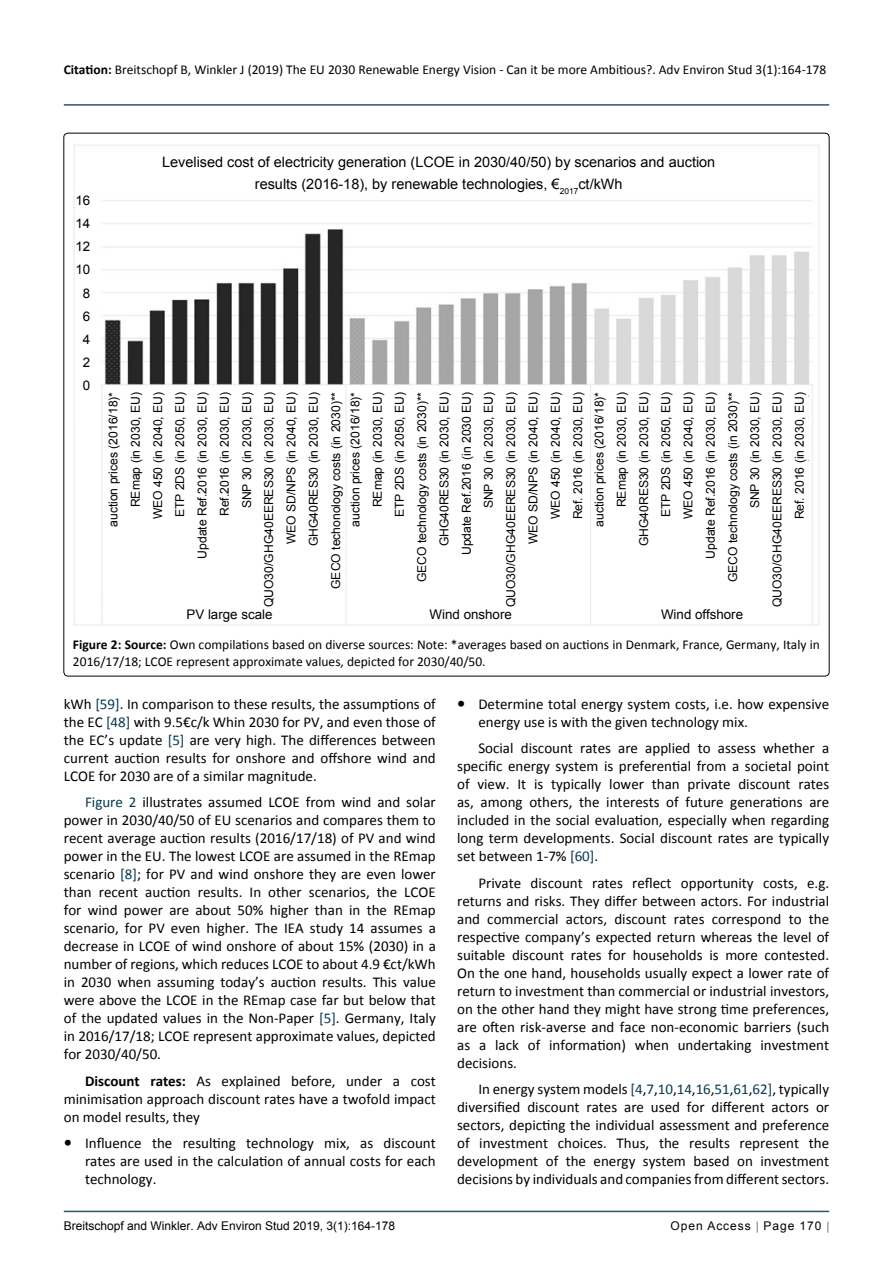
<style>
.page{position:relative;width:893px;height:1263px;background:#fff}
.page>*{position:absolute;margin:0;border:0;box-sizing:border-box;transform-origin:0 0}
.t1{font:15px/18px "Calibri";color:#000;text-align:justify}
.t2{font:14.4px/22px "Arial";color:#000;text-align:center}
.t3{font:13.5px/16.2px "Calibri";color:#000}
.t4{font:13.2px/23.2px "Arial";color:#000;text-align:center}
.t5{font:12.3px/22.2px "Arial";color:#000;text-align:right}
.t6{font:12px "Arial";color:#000}
.t7{font:12px "Arial";letter-spacing:.08em;color:#000}
.s1{font-weight:700}
.s2{color:#073950}
.s3{font-weight:700;font-size:16.5px}
</style>
<div class="page">
<hr style="left:64px;top:1211px;width:765px;height:1px;background:#073950">
<hr style="left:64px;top:104px;width:765px;height:2px;background:#073950">
<img style="left:73px;top:144px;width:747px;height:482px">
<div style="left:592px;top:388px;width:215px;height:235px;background:#fff"></div>
<div style="left:348px;top:388px;width:239px;height:235px;background:#fff"></div>
<div style="left:104px;top:388px;width:239px;height:236px;background:#fff"></div>
<div style="left:76px;top:189px;width:21px;height:233px;background:#fff"></div>
<div style="left:155px;top:149px;width:588px;height:48px;background:#fff"></div>
<p class="t3" style="left:64px;top:61px;width:764px"><span class="s1">Citation:</span> Breitschopf B, Winkler J (2019) The EU 2030 Renewable Energy Vision - Can it be more Ambitious?. Adv Environ Stud 3(1):164-178</p>
<p class="t4" style="left:75px;top:189px;width:16px">16<br>14<br>12<br>10<br>8<br>6<br>4<br>2<br>0</p>
<p class="t2" style="left:162px;top:151px;width:555px">Levelised cost of electricity generation (LCOE in 2030/40/50) by scenarios and auction results (2016-18), by renewable technologies, €<sub>2017</sub>ct/kWh</p>
<p class="t5" style="left:102px;top:607px;width:217px;rotate:-90deg">auction prices (2016/18)*<br>REmap (in 2030, EU)<br>WEO 450 (in 2040, EU)<br>ETP 2DS (in 2050, EU)<br>Update Ref.2016 (in 2030, EU)<br>Ref.2016 (in 2030, EU)<br>SNP 30 (in 2030, EU)<br>QUO30/GHG40EERES30 (in 2030, EU)<br>WEO SD/NPS (in 2040, EU)<br>GHG40RES30 (in 2030, EU)<br>GECO techonology costs (in 2030)**</p>
<p class="t5" style="left:344px;top:607px;width:217px;rotate:-90deg">auction prices (2016/18)*<br>REmap (in 2030, EU)<br>ETP 2DS (in 2050, EU)<br>GECO technology costs (in 2030)**<br>GHG40RES30 (in 2030, EU)<br>Update Ref.2016 (in 2030 EU)<br>SNP 30 (in 2030, EU)<br>QUO30/GHG40EERES30 (in 2030, EU)<br>WEO SD/NPS (in 2040, EU)<br>WEO 450 (in 2040, EU)<br>Ref. 2016 (in 2030, EU)<br>auction prices (2016/18)*<br>REmap (in 2030, EU)<br>GHG40RES30 (in 2030, EU)<br>ETP 2DS (in 2050, EU)<br>WEO 450 (in 2040, EU)<br>Update Ref.2016 (in 2030, EU)<br>GECO technology costs (in 2030)**<br>SNP 30 (in 2030, EU)<br>QUO30/GHG40EERES30 (in 2030, EU)<br>Ref. 2016 (in 2030, EU)</p>
<p class="t4" style="left:186px;top:603px;width:88px">PV large scale</p>
<p class="t4" style="left:430px;top:603px;width:84px">Wind onshore</p>
<p class="t4" style="left:661px;top:603px;width:84px">Wind offshore</p>
<p class="t3" style="left:73px;top:637px;width:748px"><span class="s1">Figure 2: Source:</span> Own compilations based on diverse sources: Note: *averages based on auctions in Denmark, France, Germany, Italy in<br>2016/17/18; LCOE represent approximate values, depicted for 2030/40/50.</p>
<p class="t1" style="left:64px;top:695px;width:374px">kWh <span class="s2">[59]</span>. In comparison to these results, the assumptions of the EC <span class="s2">[48]</span> with 9.5€c/k Whin 2030 for PV, and even those of the EC’s update <span class="s2">[5]</span> are very high. The differences between current auction results for onshore and offshore wind and LCOE for 2030 are of a similar magnitude.</p>
<p class="t1" style="left:64px;top:793px;width:374px;text-indent:21px"><span class="s2">Figure 2</span> illustrates assumed LCOE from wind and solar power in 2030/40/50 of EU scenarios and compares them to recent average auction results (2016/17/18) of PV and wind power in the EU. The lowest LCOE are assumed in the REmap scenario <span class="s2">[8]</span>; for PV and wind onshore they are even lower than recent auction results. In other scenarios, the LCOE for wind power are about 50% higher than in the REmap scenario, for PV even higher. The IEA study 14 assumes a decrease in LCOE of wind onshore of about 15% (2030) in a number of regions, which reduces LCOE to about 4.9 €ct/kWh in 2030 when assuming today’s auction results. This value were above the LCOE in the REmap case far but below that of the updated values in the Non-Paper <span class="s2">[5]</span>. Germany, Italy in 2016/17/18; LCOE represent approximate values, depicted for 2030/40/50.</p>
<p class="t1" style="left:64px;top:1072px;width:374px;text-indent:21px"><span class="s1">Discount rates:</span> As explained before, under a cost minimisation approach discount rates have a twofold impact on model results, they</p>
<p class="t1" style="left:85px;top:1134px;width:352px;text-indent:-21px"><span class="s3">•</span> Influence the resulting technology mix, as discount rates are used in the calculation of annual costs for each technology.</p>
<p class="t1" style="left:478px;top:695px;width:352px;text-indent:-21px"><span class="s3">•</span> Determine total energy system costs, i.e. how expensive energy use is with the given technology mix.</p>
<p class="t1" style="left:457px;top:739px;width:374px;text-indent:21px">Social discount rates are applied to assess whether a specific energy system is preferential from a societal point of view. It is typically lower than private discount rates as, among others, the interests of future generations are included in the social evaluation, especially when regarding long term developments. Social discount rates are typically set between 1-7% <span class="s2">[60]</span>.</p>
<p class="t1" style="left:457px;top:874px;width:374px;text-indent:21px">Private discount rates reflect opportunity costs, e.g. returns and risks. They differ between actors. For industrial and commercial actors, discount rates correspond to the respective company’s expected return whereas the level of suitable discount rates for households is more contested.<br>On the one hand, households usually expect a lower rate of return to investment than commercial or industrial investors, on the other hand they might have strong time preferences, are often risk-averse and face non-economic barriers (such as a lack of information) when undertaking investment decisions.</p>
<p class="t1" style="left:457px;top:1080px;width:374px;text-indent:21px">In energy system models <span class="s2">[4</span>,<span class="s2">7</span>,<span class="s2">10</span>,<span class="s2">14</span>,<span class="s2">16</span>,<span class="s2">51</span>,<span class="s2">61</span>,<span class="s2">62]</span>, typically diversified discount rates are used for different actors or sectors, depicting the individual assessment and preference of investment choices. Thus, the results represent the development of the energy system based on investment decisions by individuals and companies from different sectors.</p>
<p class="t6" style="left:64px;top:1218px;width:333px">Breitschopf and Winkler. Adv Environ Stud 2019, 3(1):164-178</p>
<p class="t7" style="left:670px;top:1218px;width:152px">Open Access Page 170</p>
</div>
